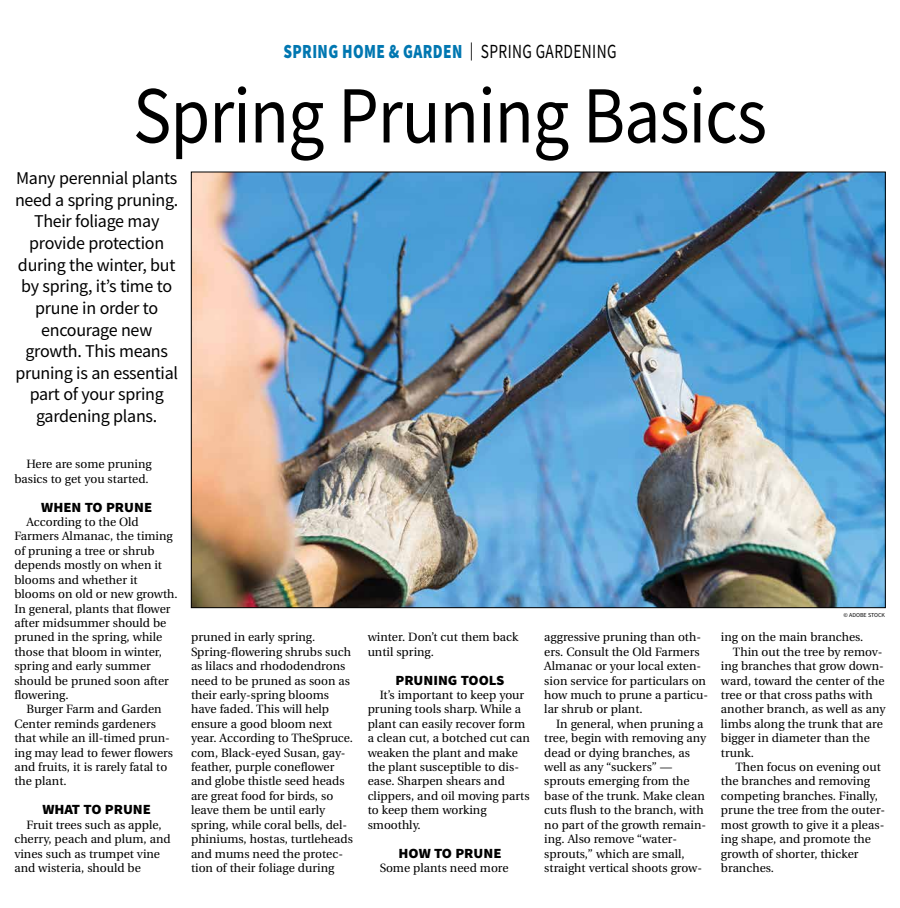
<style>
.page{position:relative;width:900px;height:908px;background:#fff}
.page>*{position:absolute;margin:0;border:0;box-sizing:border-box;transform-origin:0 0}
.t1{font:81px "Source Sans Pro";letter-spacing:-.015em;color:#000;scale:.89 1}
.t2{font:900 20px "Source Sans Pro";letter-spacing:.025em;color:#0077b1;scale:.77 1}
.t3{font:18px/21.6px "Source Sans Pro";letter-spacing:-.015em;color:#000;text-align:center}
.t4{font:900 14px "Source Sans Pro";color:#000;scale:1.05 1}
.t5{font:12px/14.4px "Utopia";color:#000}
.t6{font:6px "Source Sans Pro";color:#000}
.s1{font-weight:400;font-size:18px;color:#000}
.s2{font-weight:400;color:#000}
</style>
<div class="page">
<img style="left:193px;top:174px;width:691px;height:431px">
<h2 class="t2" style="left:283px;top:38px;width:434px">SPRING HOME &amp; GARDEN <span class="s1">|</span> <span class="s2">SPRING GARDENING</span></h2>
<h1 class="t1" style="left:133px;top:64px;width:714px">Spring Pruning Basics</h1>
<p class="t3" style="left:15px;top:167px;width:165px">Many perennial plants need a spring pruning.<br>Their foliage may provide protection during the winter, but by spring, it’s time to prune in order to encourage new growth. This means pruning is an essential part of your spring gardening plans.</p>
<p class="t5" style="left:14px;top:457px;width:139px;text-align:right">Here are some pruning basics to get you started.</p>
<p class="t4" style="left:41px;top:497px;width:107px">WHEN TO PRUNE</p>
<p class="t5" style="left:14px;top:515px;width:165px;text-indent:12px">According to the Old<br>Farmers Almanac, the timing of pruning a tree or shrub depends mostly on when it blooms and whether it blooms on old or new growth.<br>In general, plants that flower after midsummer should be pruned in the spring, while those that bloom in winter, spring and early summer should be pruned soon after flowering.</p>
<p class="t5" style="left:14px;top:702px;width:160px;text-indent:12px">Burger Farm and Garden<br>Center reminds gardeners that while an ill-timed prun&shy;ing may lead to fewer flowers and fruits, it is rarely fatal to the plant.</p>
<p class="t4" style="left:42px;top:799px;width:105px">WHAT TO PRUNE</p>
<p class="t5" style="left:14px;top:817px;width:158px;text-indent:12px">Fruit trees such as apple, cherry, peach and plum, and vines such as trumpet vine and wisteria, should be</p>
<p class="t5" style="left:191px;top:630px;width:164px">pruned in early spring.<br>Spring-flowering shrubs such as lilacs and rhododendrons need to be pruned as soon as their early-spring blooms have faded. This will help ensure a good bloom next year. According to TheSpruce. com, Black-eyed Susan, gay&shy;feather, purple coneflower and globe thistle seed heads are great food for birds, so leave them be until early spring, while coral bells, del&shy;phiniums, hostas, turtleheads and mums need the protec&shy;tion of their foliage during</p>
<p class="t5" style="left:368px;top:630px;width:152px">winter. Don’t cut them back until spring.</p>
<p class="t4" style="left:395px;top:670px;width:106px">PRUNING TOOLS</p>
<p class="t5" style="left:368px;top:687px;width:164px;text-indent:12px">It’s important to keep your pruning tools sharp. While a plant can easily recover form a clean cut, a botched cut can weaken the plant and make the plant susceptible to dis&shy;ease. Sharpen shears and clippers, and oil moving parts to keep them working smoothly.</p>
<p class="t4" style="left:398px;top:842px;width:100px">HOW TO PRUNE</p>
<p class="t5" style="left:380px;top:860px;width:130px">Some plants need more</p>
<p class="t5" style="left:544px;top:630px;width:165px">aggressive pruning than oth&shy;ers. Consult the Old Farmers<br>Almanac or your local exten&shy;sion service for particulars on how much to prune a particu&shy;lar shrub or plant.</p>
<p class="t5" style="left:544px;top:716px;width:163px;text-indent:12px">In general, when pruning a tree, begin with removing any dead or dying branches, as well as any “suckers” — sprouts emerging from the base of the trunk. Make clean cuts flush to the branch, with no part of the growth remain&shy;ing. Also remove “water&shy;sprouts,” which are small, straight vertical shoots grow-</p>
<p class="t6" style="left:844px;top:611px;width:43px">© ADOBE STOCK</p>
<p class="t5" style="left:721px;top:630px;width:144px">ing on the main branches.</p>
<p class="t5" style="left:733px;top:644px;width:151px">Thin out the tree by remov-</p>
<p class="t5" style="left:721px;top:659px;width:164px">ing branches that grow down-</p>
<p class="t5" style="left:721px;top:673px;width:165px">ward, toward the center of the</p>
<p class="t5" style="left:721px;top:687px;width:153px">tree or that cross paths with</p>
<p class="t5" style="left:721px;top:702px;width:166px">another branch, as well as any</p>
<p class="t5" style="left:721px;top:716px;width:163px">limbs along the trunk that are</p>
<p class="t5" style="left:721px;top:731px;width:150px">bigger in diameter than the</p>
<p class="t5" style="left:721px;top:745px;width:35px">trunk.</p>
<p class="t5" style="left:736px;top:759px;width:147px">Then focus on evening out</p>
<p class="t5" style="left:721px;top:774px;width:151px">the branches and removing</p>
<p class="t5" style="left:721px;top:788px;width:158px">competing branches. Finally,</p>
<p class="t5" style="left:721px;top:803px;width:166px">prune the tree from the outer-</p>
<p class="t5" style="left:721px;top:817px;width:165px">most growth to give it a pleas-</p>
<p class="t5" style="left:721px;top:831px;width:152px">ing shape, and promote the</p>
<p class="t5" style="left:721px;top:846px;width:139px">growth of shorter, thicker</p>
<p class="t5" style="left:721px;top:860px;width:55px">branches.</p>
</div>
